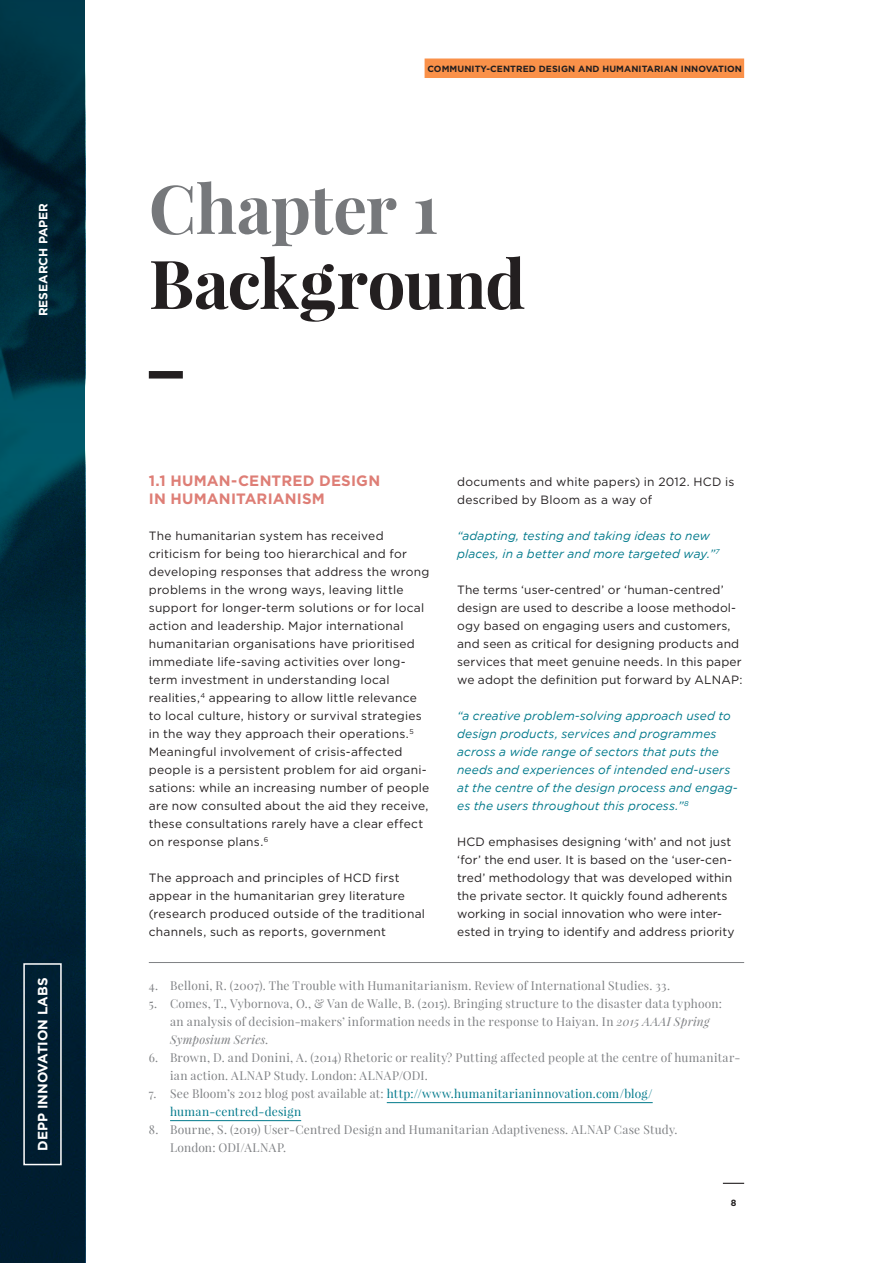
<style>
.page{position:relative;width:893px;height:1263px;background:#fff}
.page>*{position:absolute;margin:0;border:0;box-sizing:border-box;transform-origin:0 0}
.H1_No_Indent{font:700 67.5px/75px "Playfair Display";letter-spacing:-.005em;color:#231f20}
.t1{font:700 15px/18px "Gotham";letter-spacing:.015em;color:#de7e76}
.t2{font:700 13.5px "Gotham";color:#fff}
.t3{font:12px/18px "Gotham";letter-spacing:.015em;color:#231f20}
.Footnotes{font:12px/18px "Playfair Display";letter-spacing:.02em;color:#808285}
.Quote_in_text{font:italic 12px/18px "Gotham";letter-spacing:.01em;color:#00798b}
.Footnotes-2{font:12px/18px "Playfair Display";letter-spacing:.015em;color:#00798b}
.t4{font:700 12px "Gotham";color:#fff}
.t5{font:700 9px "Gotham";letter-spacing:.01em;color:#231f20}
.s1{color:#76787b}
.s2{font-style:italic}
.s3{color:#808285}
</style>
<div class="page">
<svg style="left:723px;top:1183px;width:21px;height:1px"></svg>
<div style="left:425px;top:59px;width:319px;height:19px;background:#fa9149"></div>
<hr style="left:149px;top:962px;width:595px;height:1px;background:#808285">
<hr style="left:387px;top:1102px;width:266px;height:1px;background:#00798b">
<hr style="left:170px;top:1120px;width:131px;height:1px;background:#00798b">
<div style="left:149px;top:371px;width:34px;height:7px;background:#231f20"></div>
<svg style="left:0;top:0;width:85px;height:1263px;fill:#002536"></svg>
<div style="left:23px;top:963px;width:39px;height:202px;border:2px solid #fff"></div>
<p class="t4" style="left:36px;top:316px;width:115px;rotate:-90deg">RESEARCH PAPER</p>
<p class="t2" style="left:35px;top:1151px;width:175px;rotate:-90deg">DEPP INNOVATION LABS</p>
<p class="t5" style="left:427px;top:64px;width:316px">COMMUNITY-CENTRED DESIGN AND HUMANITARIAN INNOVATION</p>
<p class="H1_No_Indent" style="left:149px;top:171px;width:378px"><span class="s1">Chapter 1<br></span>Background</p>
<h3 class="t1" style="left:149px;top:471px;width:233px">1.1 HUMAN-CENTRED DESIGN<br>IN HUMANITARIANISM</h3>
<p class="t3" style="left:149px;top:527px;width:282px">The humanitarian system has received criticism for being too hierarchical and for developing responses that address the wrong problems in the wrong ways, leaving little support for longer-term solutions or for local action and leadership. Major international humanitarian organisations have prioritised immediate life-saving activities over long&shy;term investment in understanding local realities,<sup>4</sup> appearing to allow little relevance to local culture, history or survival strategies in the way they approach their operations.<sup>5<br></sup>Meaningful involvement of crisis-affected people is a persistent problem for aid organi&shy;sations: while an increasing number of people are now consulted about the aid they receive, these consultations rarely have a clear effect on response plans.<sup>6</sup></p>
<p class="t3" style="left:149px;top:869px;width:209px">The approach and principles of HCD</p>
<p class="t3" style="left:149px;top:869px;width:278px;text-indent:226px">first appear in the humanitarian grey literature (research produced outside of the traditional channels, such as reports, government</p>
<p class="t3" style="left:457px;top:473px;width:251px">documents and white papers) in 2012. HCD</p>
<p class="t3" style="left:725px;top:473px;width:11px">is</p>
<p class="t3" style="left:457px;top:491px;width:196px">described by Bloom as a way of</p>
<p class="Quote_in_text" style="left:457px;top:527px;width:264px">“adapting, testing and taking ideas to new places, in a better and more targeted way.”<sup>7</sup></p>
<p class="t3" style="left:457px;top:581px;width:287px">The terms ‘user-centred’ or ‘human-centred’ design are used to describe a loose methodol&shy;ogy based on engaging users and customers, and seen as critical for designing products and services that meet genuine needs. In this paper we adopt the definition put forward by ALNAP:</p>
<p class="Quote_in_text" style="left:457px;top:707px;width:282px">“a creative problem-solving approach used to design products, services and programmes across a wide range of sectors that puts the needs and experiences of intended end-users at the centre of the design process and engag&shy;es the users throughout this process.”<sup>8</sup></p>
<p class="t3" style="left:457px;top:833px;width:15px">HCD</p>
<p class="t3" style="left:457px;top:833px;width:279px;text-indent:31px">emphasises designing ‘with’ and not just ‘for’ the end user. It is based on the ‘user-cen&shy;tred’ methodology that was developed within the private sector. It quickly found adherents working in social innovation who were inter&shy;ested in trying to identify and address priority</p>
<p class="Footnotes" style="left:149px;top:976px;width:523px">4. Belloni, R. (2007). The Trouble with Humanitarianism. Review of International Studies. 33.</p>
<p class="Footnotes" style="left:170px;top:994px;width:553px;text-indent:-21px">5. Comes, T., Vybornova, O., &amp; Van de Walle, B. (2015). Bringing structure to the disaster data typhoon: an analysis of decision-makers’ information needs in the response to Haiyan. In <span class="s2">2015 AAAI Spring<br>Symposium Series</span>.</p>
<p class="Footnotes" style="left:170px;top:1048px;width:572px;text-indent:-21px">6. Brown, D. and Donini, A. (2014) Rhetoric or reality? Putting affected people at the centre of humanitar&shy;ian action. ALNAP Study. London: ALNAP/ODI.</p>
<p class="Footnotes-2" style="left:170px;top:1084px;width:484px;text-indent:-21px"><span class="s3">7. See Bloom’s 2012 blog post available at:</span> http://www.humanitarianinnovation.com/blog/ human-centred-design</p>
<p class="Footnotes" style="left:170px;top:1120px;width:509px;text-indent:-21px">8. Bourne, S. (2019) User-Centred Design and Humanitarian Adaptiveness. ALNAP Case Study.<br>London: ODI/ALNAP.</p>
<p class="t5" style="left:731px;top:1198px;width:7px">8</p>
</div>
